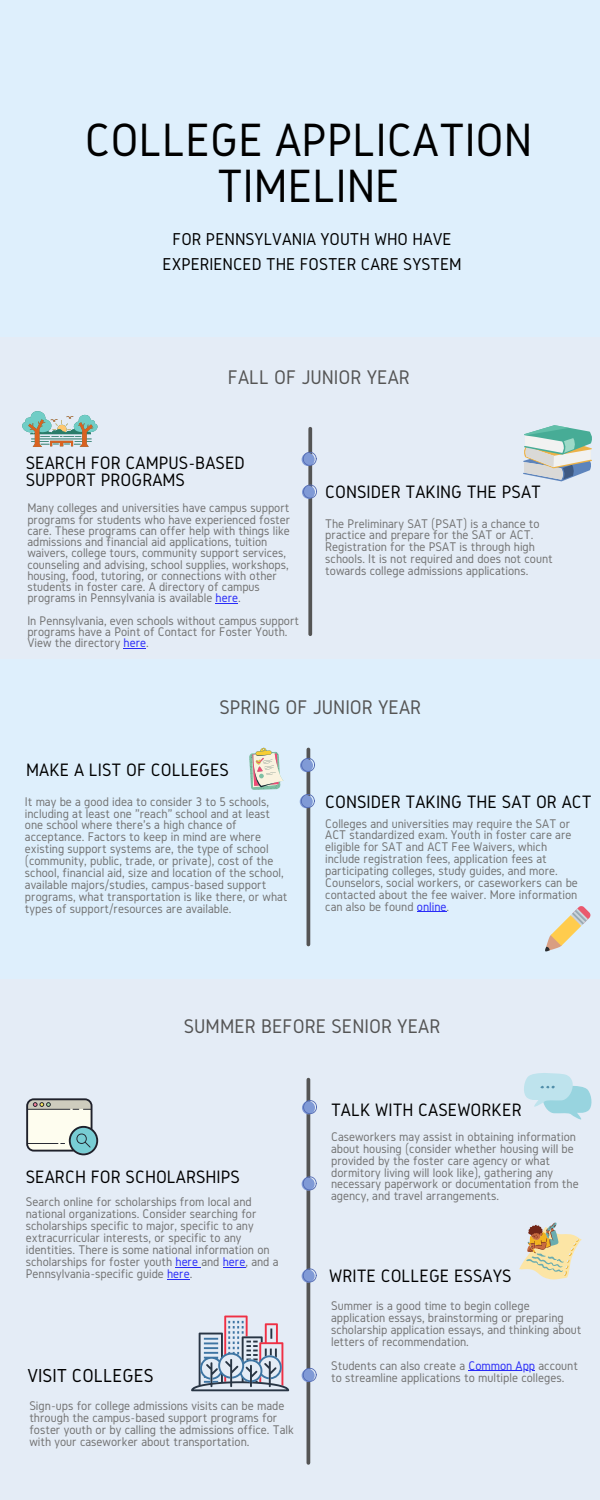
<style>
.page{position:relative;width:600px;height:1500px;background:#deeffc}
.page>*{position:absolute;margin:0;border:0;box-sizing:border-box;transform-origin:0 0}
.t1{font:48.5px/45.8px "Gidole";color:#000;text-align:center}
.t2{font:20.5px "Gidole";color:#545454}
.t3{font:19.5px "Gidole";color:#000}
.t4{font:18.7px/17.5px "Gidole";color:#000}
.t5{font:17.9px/24.8px "Gidole";color:#000;text-align:center}
.t6{font:13.1px/11.9px "Gidole";color:#737373}
.t7{font:13px/11.2px "Gidole";color:#737373}
.s1{color:#292bf8}
</style>
<div class="page">
<div style="left:0;top:337px;width:600px;height:322px;background:#e4ecf6"></div>
<div style="left:0;top:979px;width:600px;height:521px;background:#e4ecf6"></div>
<svg style="left:308px;top:429px;width:4px;height:205px"></svg>
<svg style="left:26px;top:1098px;width:72px;height:57px;background:#c1ccc6"></svg>
<svg style="left:191px;top:1316px;width:98px;height:75px"></svg>
<svg style="left:519px;top:1222px;width:63px;height:57px"></svg>
<svg style="left:524px;top:1073px;width:68px;height:47px"></svg>
<svg style="left:249px;top:748px;width:35px;height:42px"></svg>
<hr style="left:307px;top:749px;width:3px;height:195px;background:#545454">
<hr style="left:307px;top:1080px;width:3px;height:383px;background:#545454">
<svg style="left:22px;top:411px;width:76px;height:36px"></svg>
<svg style="left:545px;top:906px;width:46px;height:46px"></svg>
<svg style="left:523px;top:425px;width:69px;height:56px"></svg>
<svg style="left:303px;top:1268px;width:14px;height:15px"></svg>
<div style="left:302px;top:1369px;width:13px;height:13px;background:#809ad6;border-radius:50%"></div>
<svg style="left:303px;top:1368px;width:14px;height:14px"></svg>
<svg style="left:303px;top:1176px;width:14px;height:15px"></svg>
<svg style="left:303px;top:1100px;width:14px;height:14px"></svg>
<svg style="left:301px;top:794px;width:14px;height:14px"></svg>
<svg style="left:301px;top:758px;width:14px;height:14px"></svg>
<svg style="left:303px;top:485px;width:14px;height:14px"></svg>
<div style="left:302px;top:453px;width:13px;height:13px;background:#809ad6;border-radius:50%"></div>
<svg style="left:303px;top:452px;width:14px;height:14px"></svg>
<svg style="left:176px;top:1267px;width:25px;height:1px"></svg>
<svg style="left:223px;top:1267px;width:22px;height:1px"></svg>
<svg style="left:167px;top:1279px;width:23px;height:1px"></svg>
<hr style="left:468px;top:1370px;width:67px;height:1px;background:#292bf8">
<svg style="left:216px;top:603px;width:22px;height:1px"></svg>
<svg style="left:124px;top:648px;width:22px;height:1px"></svg>
<hr style="left:417px;top:912px;width:30px;height:1px;background:#292bf8">
<p class="t1" style="left:85px;top:116px;width:449px">COLLEGE APPLICATION<br>TIMELINE</p>
<p class="t5" style="left:163px;top:226px;width:301px">FOR PENNSYLVANIA YOUTH WHO HAVE<br>EXPERIENCED THE FOSTER CARE SYSTEM</p>
<p class="t2" style="left:228px;top:366px;width:184px">FALL OF JUNIOR YEAR</p>
<p class="t4" style="left:26px;top:453px;width:221px">SEARCH FOR CAMPUS-BASED<br>SUPPORT PROGRAMS</p>
<p class="t7" style="left:27px;top:502px;width:265px">Many colleges and universities have campus support programs for students who have experienced foster care. These programs can offer help with things like admissions and financial aid applications, tuition waivers, college tours, community support services, counseling and advising, school supplies, workshops, housing, food, tutoring, or connections with other students in foster care. A directory of campus programs in Pennsylvania is available <span class="s1">here</span>.</p>
<p class="t7" style="left:27px;top:615px;width:273px">In Pennsylvania, even schools without campus support programs have a Point of Contact for Foster Youth.<br>View the directory <span class="s1">here</span>.</p>
<p class="t4" style="left:325px;top:483px;width:217px">CONSIDER TAKING THE PSAT</p>
<p class="t6" style="left:325px;top:517px;width:229px">The Preliminary SAT (PSAT) is a chance to practice and prepare for the SAT or ACT.<br>Registration for the PSAT is through high schools. It is not required and does not count towards college admissions applications.</p>
<p class="t2" style="left:219px;top:696px;width:203px">SPRING OF JUNIOR YEAR</p>
<p class="t4" style="left:26px;top:760px;width:204px">MAKE A LIST OF COLLEGES</p>
<p class="t6" style="left:25px;top:795px;width:264px">It may be a good idea to consider 3 to 5 schools, including at least one "reach" school and at least one school where there's a high chance of acceptance. Factors to keep in mind are where existing support systems are, the type of school (community, public, trade, or private), cost of the school, financial aid, size and location of the school, available majors/studies, campus-based support programs, what transportation is like there, or what types of support/resources are available.</p>
<p class="t4" style="left:325px;top:792px;width:268px">CONSIDER TAKING THE SAT OR ACT</p>
<p class="t6" style="left:325px;top:817px;width:254px">Colleges and universities may require the SAT or ACT standardized exam. Youth in foster care are eligible for SAT and ACT Fee Waivers, which include registration fees, application fees at participating colleges, study guides, and more.<br>Counselors, social workers, or caseworkers can be contacted about the fee waiver. More information can also be found <span class="s1">online</span>.</p>
<p class="t2" style="left:184px;top:1015px;width:258px">SUMMER BEFORE SENIOR YEAR</p>
<p class="t4" style="left:26px;top:1168px;width:216px">SEARCH FOR SCHOLARSHIPS</p>
<p class="t6" style="left:26px;top:1196px;width:254px">Search online for scholarships from local and national organizations. Consider searching for scholarships specific to major, specific to any extracurricular interests, or specific to any identities. There is some national information on scholarships for foster youth <span class="s1">here</span> and <span class="s1">here</span>, and a Pennsylvania-specific guide <span class="s1">here</span>.</p>
<p class="t4" style="left:331px;top:1100px;width:192px">TALK WITH CASEWORKER</p>
<p class="t6" style="left:331px;top:1130px;width:249px">Caseworkers may assist in obtaining information about housing (consider whether housing will be provided by the foster care agency or what dormitory living will look like), gathering any necessary paperwork or documentation from the agency, and travel arrangements.</p>
<p class="t4" style="left:329px;top:1267px;width:184px">WRITE COLLEGE ESSAYS</p>
<p class="t6" style="left:331px;top:1299px;width:252px">Summer is a good time to begin college application essays, brainstorming or preparing scholarship application essays, and thinking about letters of recommendation.</p>
<p class="t6" style="left:331px;top:1359px;width:248px">Students can also create a <span class="s1">Common App</span> account</p>
<p class="t3" style="left:27px;top:1365px;width:128px">VISIT COLLEGES</p>
<p class="t6" style="left:331px;top:1371px;width:235px">to streamline applications to multiple colleges.</p>
<p class="t6" style="left:29px;top:1400px;width:266px">Sign-ups for college admissions visits can be made through the campus-based support programs for foster youth or by calling the admissions office. Talk with your caseworker about transportation.</p>
</div>
